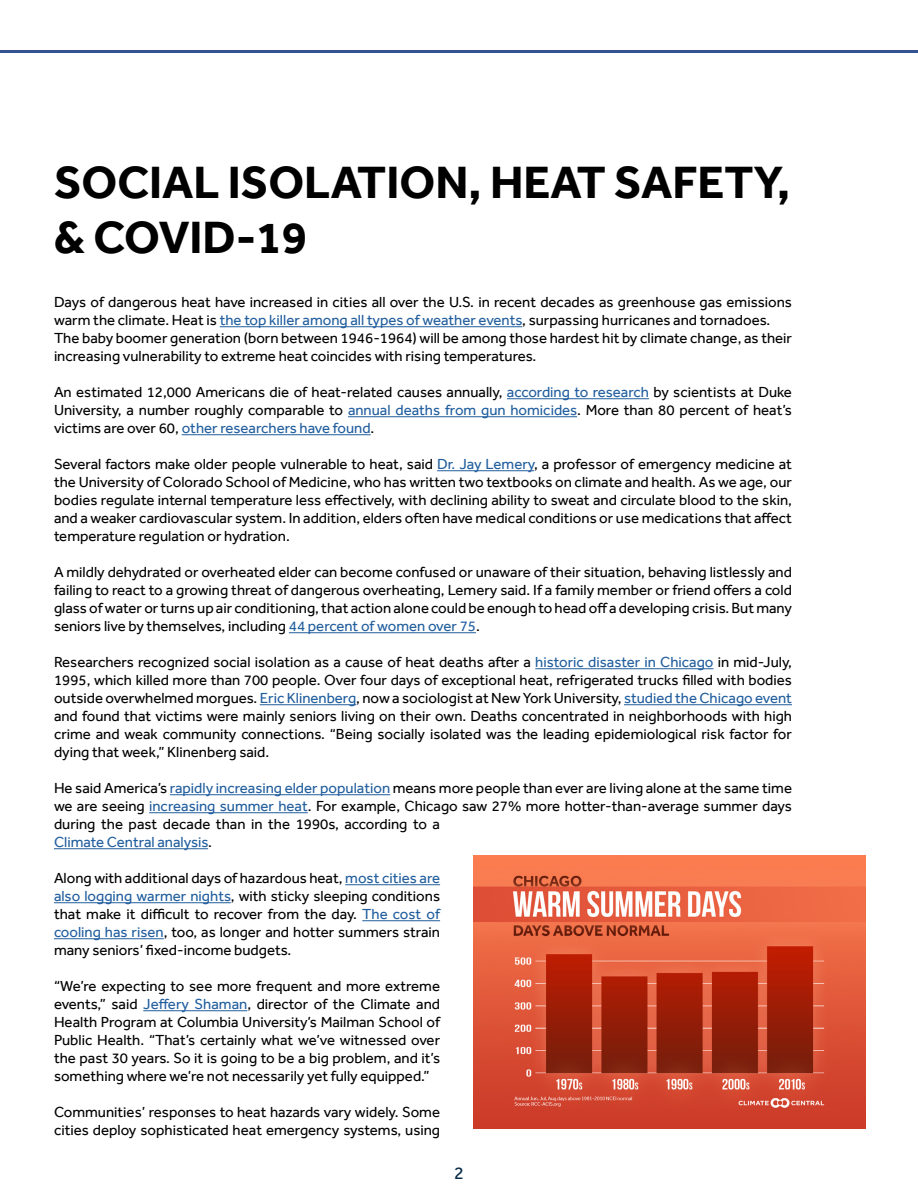
<style>
.page{position:relative;width:918px;height:1188px;background:#fff}
.page>*{position:absolute;margin:0;border:0;box-sizing:border-box;transform-origin:0 0}
.t1{font:700 46.5px/55.8px "Effra";color:#000}
.t2{font:18px "Effra";color:#052946}
.t3{font:15px/18px "Effra";color:#000;text-align:justify}
.s1{color:#215e9e}
</style>
<div class="page">
<hr style="left:220px;top:326px;width:302px;height:1px;background:#215e9e">
<hr style="left:507px;top:398px;width:142px;height:1px;background:#215e9e">
<hr style="left:348px;top:416px;width:229px;height:1px;background:#215e9e">
<hr style="left:182px;top:434px;width:189px;height:1px;background:#215e9e">
<hr style="left:437px;top:470px;width:97px;height:1px;background:#215e9e">
<hr style="left:289px;top:632px;width:187px;height:1px;background:#215e9e">
<hr style="left:535px;top:668px;width:178px;height:1px;background:#215e9e">
<hr style="left:260px;top:704px;width:96px;height:1px;background:#215e9e">
<hr style="left:624px;top:704px;width:168px;height:1px;background:#215e9e">
<hr style="left:170px;top:794px;width:220px;height:1px;background:#215e9e">
<hr style="left:149px;top:812px;width:159px;height:1px;background:#215e9e">
<hr style="left:54px;top:848px;width:154px;height:1px;background:#215e9e">
<hr style="left:345px;top:884px;width:95px;height:1px;background:#215e9e">
<hr style="left:54px;top:902px;width:177px;height:1px;background:#215e9e">
<hr style="left:362px;top:920px;width:78px;height:1px;background:#215e9e">
<hr style="left:54px;top:938px;width:110px;height:1px;background:#215e9e">
<hr style="left:143px;top:1010px;width:104px;height:1px;background:#215e9e">
<hr style="left:0;top:50px;width:918px;height:3px;background:#35518f">
<img style="left:473px;top:855px;width:392px;height:273px">
<h1 class="t1" style="left:54px;top:154px;width:738px">SOCIAL ISOLATION, HEAT SAFETY, &amp; COVID-19</h1>
<p class="t3" style="left:54px;top:293px;width:740px;text-align:left">Days of dangerous heat have increased in cities all over the U.S. in recent decades as greenhouse gas emissions warm the climate. Heat is <span class="s1">the top killer among all types of weather events</span>, surpassing hurricanes and tornadoes.<br>The baby boomer generation (born between 1946-1964) will be among those hardest hit by climate change, as their increasing vulnerability to extreme heat coincides with rising temperatures.</p>
<p class="t3" style="left:54px;top:383px;width:739px">An estimated 12,000 Americans die of heat-related causes annually, <span class="s1">according to research</span> by scientists at Duke University, a number roughly comparable to <span class="s1">annual deaths from gun homicides</span>. More than 80 percent of heat’s victims are over 60, <span class="s1">other researchers have found</span>.</p>
<p class="t3" style="left:54px;top:455px;width:740px">Several factors make older people vulnerable to heat, said <span class="s1">Dr. Jay Lemery</span>, a professor of emergency medicine at the University of Colorado School of Medicine, who has written two textbooks on climate and health. As we age, our bodies regulate internal temperature less effectively, with declining ability to sweat and circulate blood to the skin, and a weaker cardiovascular system. In addition, elders often have medical conditions or use medications that affect temperature regulation or hydration.</p>
<p class="t3" style="left:54px;top:563px;width:739px">A mildly dehydrated or overheated elder can become confused or unaware of their situation, behaving listlessly and failing to react to a growing threat of dangerous overheating, Lemery said. If a family member or friend offers a cold glass of water or turns up air conditioning, that action alone could be enough to head off a developing crisis. But many seniors live by themselves, including <span class="s1">44 percent of women over 75</span>.</p>
<p class="t3" style="left:54px;top:653px;width:740px">Researchers recognized social isolation as a cause of heat deaths after a <span class="s1">historic disaster in Chicago</span> in mid-July, 1995, which killed more than 700 people. Over four days of exceptional heat, refrigerated trucks filled with bodies outside overwhelmed morgues. <span class="s1">Eric Klinenberg</span>, now a sociologist at New York University, <span class="s1">studied the Chicago event </span>and found that victims were mainly seniors living on their own. Deaths concentrated in neighborhoods with high crime and weak community connections. “Being socially isolated was the leading epidemiological risk factor for dying that week,” Klinenberg said.</p>
<p class="t3" style="left:54px;top:779px;width:740px;text-align:left">He said America’s <span class="s1">rapidly increasing elder population</span> means more people than ever are living alone at the same time we are seeing <span class="s1">increasing summer heat</span>. For example, Chicago saw 27% more hotter-than-average summer days during the past decade than in the 1990s, according to a<br><span class="s1">Climate Central analysis</span>.</p>
<p class="t3" style="left:54px;top:869px;width:388px">Along with additional days of hazardous heat, <span class="s1">most cities are also logging warmer nights</span>, with sticky sleeping conditions that make it difficult to recover from the day. <span class="s1">The cost of cooling has risen</span>, too, as longer and hotter summers strain many seniors’ fixed-income budgets.</p>
<p class="t3" style="left:54px;top:977px;width:388px">“We’re expecting to see more frequent and more extreme events,” said <span class="s1">Jeffery Shaman</span>, director of the Climate and Health Program at Columbia University’s Mailman School of Public Health. “That’s certainly what we’ve witnessed over the past 30 years. So it is going to be a big problem, and it’s something where we’re not necessarily yet fully equipped.”</p>
<p class="t3" style="left:54px;top:1103px;width:388px">Communities’ responses to heat hazards vary widely. Some cities deploy sophisticated heat emergency systems, using</p>
<p class="t2" style="left:454px;top:1162px;width:11px">2</p>
</div>
